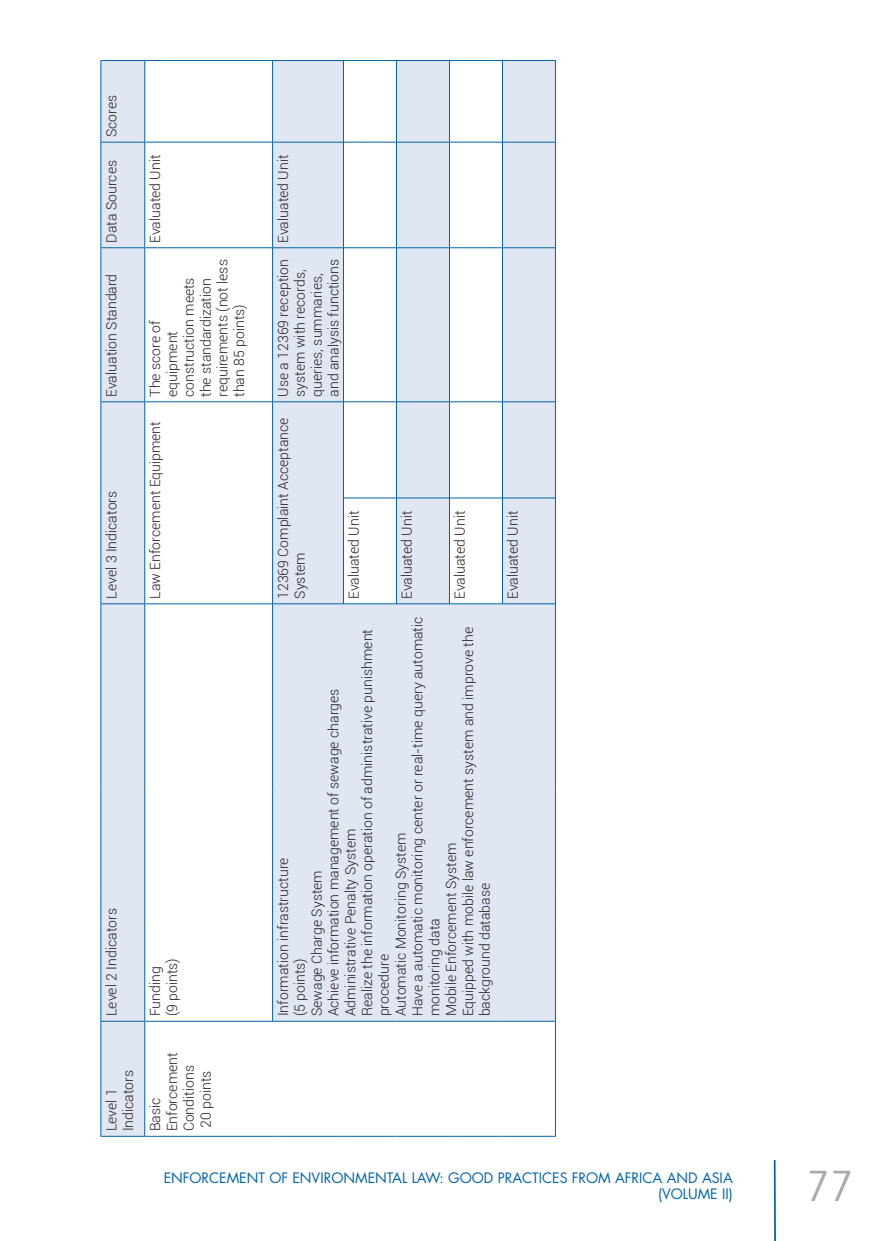
<style>
.page{position:relative;width:874px;height:1241px;background:#fff}
.page>*{position:absolute;margin:0;border:0;box-sizing:border-box;transform-origin:0 0}
.t1{font:42px "Avant Garde IT Cby BT";color:#a8a9ad}
.t2{font:300 14px/16.8px "Roboto";color:#231f20}
.t3{font:14px/16.8px "Futura";color:#0163a7;text-align:right}
</style>
<div class="page">
<hr style="left:773px;top:1159px;width:2px;height:81px;background:#0163a7">
<svg style="left:101px;top:61px;width:453px;height:1074px;fill:#e1e7f2"></svg>
<hr style="left:100px;top:1021px;width:1px;height:115px;background:#0163a7">
<hr style="left:101px;top:1135px;width:43px;height:1px;background:#0163a7">
<hr style="left:100px;top:926px;width:1px;height:95px;background:#0163a7">
<hr style="left:101px;top:1020px;width:43px;height:1px;background:#0163a7">
<hr style="left:100px;top:891px;width:1px;height:35px;background:#0163a7">
<hr style="left:100px;top:790px;width:1px;height:101px;background:#0163a7">
<hr style="left:100px;top:603px;width:1px;height:187px;background:#0163a7">
<hr style="left:100px;top:498px;width:1px;height:105px;background:#0163a7">
<hr style="left:101px;top:603px;width:43px;height:1px;background:#0163a7">
<hr style="left:100px;top:402px;width:1px;height:96px;background:#0163a7">
<hr style="left:100px;top:248px;width:1px;height:154px;background:#0163a7">
<hr style="left:101px;top:401px;width:43px;height:1px;background:#0163a7">
<hr style="left:100px;top:142px;width:1px;height:106px;background:#0163a7">
<hr style="left:101px;top:247px;width:43px;height:1px;background:#0163a7">
<hr style="left:100px;top:60px;width:1px;height:82px;background:#0163a7">
<hr style="left:101px;top:142px;width:43px;height:1px;background:#0163a7">
<hr style="left:101px;top:60px;width:43px;height:1px;background:#0163a7">
<hr style="left:144px;top:1021px;width:1px;height:115px;background:#0163a7">
<hr style="left:145px;top:1135px;width:127px;height:1px;background:#0163a7">
<hr style="left:144px;top:926px;width:1px;height:95px;background:#0163a7">
<hr style="left:145px;top:1020px;width:127px;height:1px;background:#0163a7">
<hr style="left:144px;top:891px;width:1px;height:35px;background:#0163a7">
<hr style="left:144px;top:790px;width:1px;height:101px;background:#0163a7">
<hr style="left:144px;top:603px;width:1px;height:187px;background:#0163a7">
<hr style="left:144px;top:498px;width:1px;height:105px;background:#0163a7">
<hr style="left:145px;top:603px;width:127px;height:1px;background:#0163a7">
<hr style="left:144px;top:402px;width:1px;height:96px;background:#0163a7">
<hr style="left:144px;top:248px;width:1px;height:154px;background:#0163a7">
<hr style="left:145px;top:401px;width:127px;height:1px;background:#0163a7">
<hr style="left:144px;top:142px;width:1px;height:106px;background:#0163a7">
<hr style="left:145px;top:247px;width:127px;height:1px;background:#0163a7">
<hr style="left:144px;top:60px;width:1px;height:82px;background:#0163a7">
<hr style="left:145px;top:142px;width:127px;height:1px;background:#0163a7">
<hr style="left:145px;top:60px;width:127px;height:1px;background:#0163a7">
<hr style="left:272px;top:1135px;width:71px;height:1px;background:#0163a7">
<hr style="left:272px;top:926px;width:1px;height:95px;background:#0163a7">
<hr style="left:273px;top:1020px;width:70px;height:1px;background:#0163a7">
<hr style="left:272px;top:891px;width:1px;height:35px;background:#0163a7">
<hr style="left:272px;top:790px;width:1px;height:101px;background:#0163a7">
<hr style="left:272px;top:603px;width:1px;height:187px;background:#0163a7">
<hr style="left:272px;top:498px;width:1px;height:105px;background:#0163a7">
<hr style="left:273px;top:603px;width:70px;height:1px;background:#0163a7">
<hr style="left:272px;top:402px;width:1px;height:96px;background:#0163a7">
<hr style="left:272px;top:248px;width:1px;height:154px;background:#0163a7">
<hr style="left:273px;top:401px;width:70px;height:1px;background:#0163a7">
<hr style="left:272px;top:142px;width:1px;height:106px;background:#0163a7">
<hr style="left:273px;top:247px;width:70px;height:1px;background:#0163a7">
<hr style="left:272px;top:60px;width:1px;height:82px;background:#0163a7">
<hr style="left:273px;top:142px;width:70px;height:1px;background:#0163a7">
<hr style="left:273px;top:60px;width:70px;height:1px;background:#0163a7">
<hr style="left:343px;top:1135px;width:53px;height:1px;background:#0163a7">
<hr style="left:343px;top:1020px;width:53px;height:1px;background:#0163a7">
<hr style="left:343px;top:498px;width:1px;height:106px;background:#0163a7">
<hr style="left:344px;top:603px;width:52px;height:1px;background:#0163a7">
<hr style="left:343px;top:402px;width:1px;height:96px;background:#0163a7">
<hr style="left:344px;top:497px;width:52px;height:1px;background:#0163a7">
<hr style="left:343px;top:248px;width:1px;height:154px;background:#0163a7">
<hr style="left:344px;top:401px;width:52px;height:1px;background:#0163a7">
<hr style="left:343px;top:142px;width:1px;height:106px;background:#0163a7">
<hr style="left:344px;top:247px;width:52px;height:1px;background:#0163a7">
<hr style="left:343px;top:60px;width:1px;height:82px;background:#0163a7">
<hr style="left:344px;top:142px;width:52px;height:1px;background:#0163a7">
<hr style="left:344px;top:60px;width:52px;height:1px;background:#0163a7">
<hr style="left:396px;top:1135px;width:53px;height:1px;background:#0163a7">
<hr style="left:396px;top:1020px;width:53px;height:1px;background:#0163a7">
<hr style="left:396px;top:498px;width:1px;height:106px;background:#0163a7">
<hr style="left:397px;top:603px;width:52px;height:1px;background:#0163a7">
<hr style="left:396px;top:402px;width:1px;height:96px;background:#0163a7">
<hr style="left:397px;top:497px;width:52px;height:1px;background:#0163a7">
<hr style="left:396px;top:248px;width:1px;height:154px;background:#0163a7">
<hr style="left:397px;top:401px;width:52px;height:1px;background:#0163a7">
<hr style="left:396px;top:142px;width:1px;height:106px;background:#0163a7">
<hr style="left:397px;top:247px;width:52px;height:1px;background:#0163a7">
<hr style="left:396px;top:60px;width:1px;height:82px;background:#0163a7">
<hr style="left:397px;top:142px;width:52px;height:1px;background:#0163a7">
<hr style="left:397px;top:60px;width:52px;height:1px;background:#0163a7">
<hr style="left:449px;top:1135px;width:53px;height:1px;background:#0163a7">
<hr style="left:449px;top:1020px;width:53px;height:1px;background:#0163a7">
<hr style="left:449px;top:498px;width:1px;height:106px;background:#0163a7">
<hr style="left:449px;top:603px;width:53px;height:1px;background:#0163a7">
<hr style="left:449px;top:402px;width:1px;height:96px;background:#0163a7">
<hr style="left:449px;top:497px;width:53px;height:1px;background:#0163a7">
<hr style="left:449px;top:248px;width:1px;height:154px;background:#0163a7">
<hr style="left:449px;top:401px;width:53px;height:1px;background:#0163a7">
<hr style="left:449px;top:142px;width:1px;height:106px;background:#0163a7">
<hr style="left:449px;top:247px;width:53px;height:1px;background:#0163a7">
<hr style="left:449px;top:60px;width:1px;height:82px;background:#0163a7">
<hr style="left:449px;top:142px;width:53px;height:1px;background:#0163a7">
<hr style="left:449px;top:60px;width:53px;height:1px;background:#0163a7">
<hr style="left:502px;top:1135px;width:52px;height:1px;background:#0163a7">
<hr style="left:502px;top:1020px;width:52px;height:1px;background:#0163a7">
<hr style="left:502px;top:498px;width:1px;height:106px;background:#0163a7">
<hr style="left:502px;top:603px;width:52px;height:1px;background:#0163a7">
<hr style="left:502px;top:402px;width:1px;height:96px;background:#0163a7">
<hr style="left:502px;top:497px;width:52px;height:1px;background:#0163a7">
<hr style="left:502px;top:248px;width:1px;height:154px;background:#0163a7">
<hr style="left:502px;top:401px;width:52px;height:1px;background:#0163a7">
<hr style="left:502px;top:142px;width:1px;height:106px;background:#0163a7">
<hr style="left:502px;top:247px;width:52px;height:1px;background:#0163a7">
<hr style="left:502px;top:60px;width:1px;height:82px;background:#0163a7">
<hr style="left:502px;top:142px;width:52px;height:1px;background:#0163a7">
<hr style="left:502px;top:60px;width:52px;height:1px;background:#0163a7">
<hr style="left:554px;top:1021px;width:1px;height:115px;background:#0163a7">
<hr style="left:554px;top:926px;width:1px;height:95px;background:#0163a7">
<hr style="left:554px;top:891px;width:1px;height:35px;background:#0163a7">
<hr style="left:554px;top:790px;width:1px;height:101px;background:#0163a7">
<hr style="left:554px;top:603px;width:1px;height:187px;background:#0163a7">
<hr style="left:554px;top:498px;width:1px;height:105px;background:#0163a7">
<hr style="left:554px;top:402px;width:1px;height:96px;background:#0163a7">
<hr style="left:554px;top:248px;width:1px;height:154px;background:#0163a7">
<hr style="left:554px;top:142px;width:1px;height:106px;background:#0163a7">
<hr style="left:554px;top:60px;width:1px;height:82px;background:#0163a7">
<p class="t2" style="left:102px;top:137px;width:44px;rotate:-90deg">Scores</p>
<p class="t2" style="left:102px;top:243px;width:84px;rotate:-90deg">Data Sources</p>
<p class="t2" style="left:102px;top:397px;width:125px;rotate:-90deg">Evaluation Standard</p>
<p class="t2" style="left:102px;top:598px;width:110px;rotate:-90deg">Level 3 Indicators</p>
<p class="t2" style="left:146px;top:243px;width:90px;rotate:-90deg">Evaluated Unit</p>
<p class="t2" style="left:146px;top:397px;width:139px;rotate:-90deg">The score of equipment construction meets the standardization requirements (not less than 85 points)</p>
<p class="t2" style="left:146px;top:598px;width:179px;rotate:-90deg">Law Enforcement Equipment</p>
<p class="t2" style="left:102px;top:1016px;width:110px;rotate:-90deg">Level 2 Indicators</p>
<p class="t2" style="left:102px;top:1131px;width:63px;rotate:-90deg">Level 1<br>Indicators</p>
<p class="t2" style="left:146px;top:1016px;width:60px;rotate:-90deg">Funding (9 points)</p>
<p class="t2" style="left:146px;top:1131px;width:80px;rotate:-90deg">Basic<br>Enforcement<br>Conditions<br>20 points</p>
<p class="t2" style="left:274px;top:243px;width:90px;rotate:-90deg">Evaluated Unit</p>
<p class="t2" style="left:274px;top:397px;width:139px;rotate:-90deg">Use a 12369 reception system with records, queries, summaries, and analysis functions</p>
<p class="t2" style="left:274px;top:598px;width:183px;rotate:-90deg">12369 Complaint Acceptance<br>System</p>
<p class="t2" style="left:345px;top:598px;width:90px;rotate:-90deg">Evaluated Unit</p>
<p class="t2" style="left:398px;top:598px;width:90px;rotate:-90deg">Evaluated Unit</p>
<p class="t2" style="left:451px;top:598px;width:90px;rotate:-90deg">Evaluated Unit</p>
<p class="t2" style="left:504px;top:598px;width:90px;rotate:-90deg">Evaluated Unit</p>
<p class="t2" style="left:274px;top:1016px;width:401px;rotate:-90deg">Information infrastructure<br>(5 points)<br>Sewage Charge System<br>Achieve information management of sewage charges Administrative Penalty System<br>Realize the information operation of administrative punishment procedure<br>Automatic Monitoring System<br>Have a automatic monitoring center or real-time query automatic monitoring data<br>Mobile Enforcement System<br>Equipped with mobile law enforcement system and improve the background database</p>
<p class="t3" style="left:164px;top:1168px;width:570px">ENFORCEMENT OF ENVIRONMENTAL LAW: GOOD PRACTICES FROM AFRICA AND ASIA (VOLUME II)</p>
<h1 class="t1" style="left:805px;top:1159px;width:49px">77</h1>
</div>
